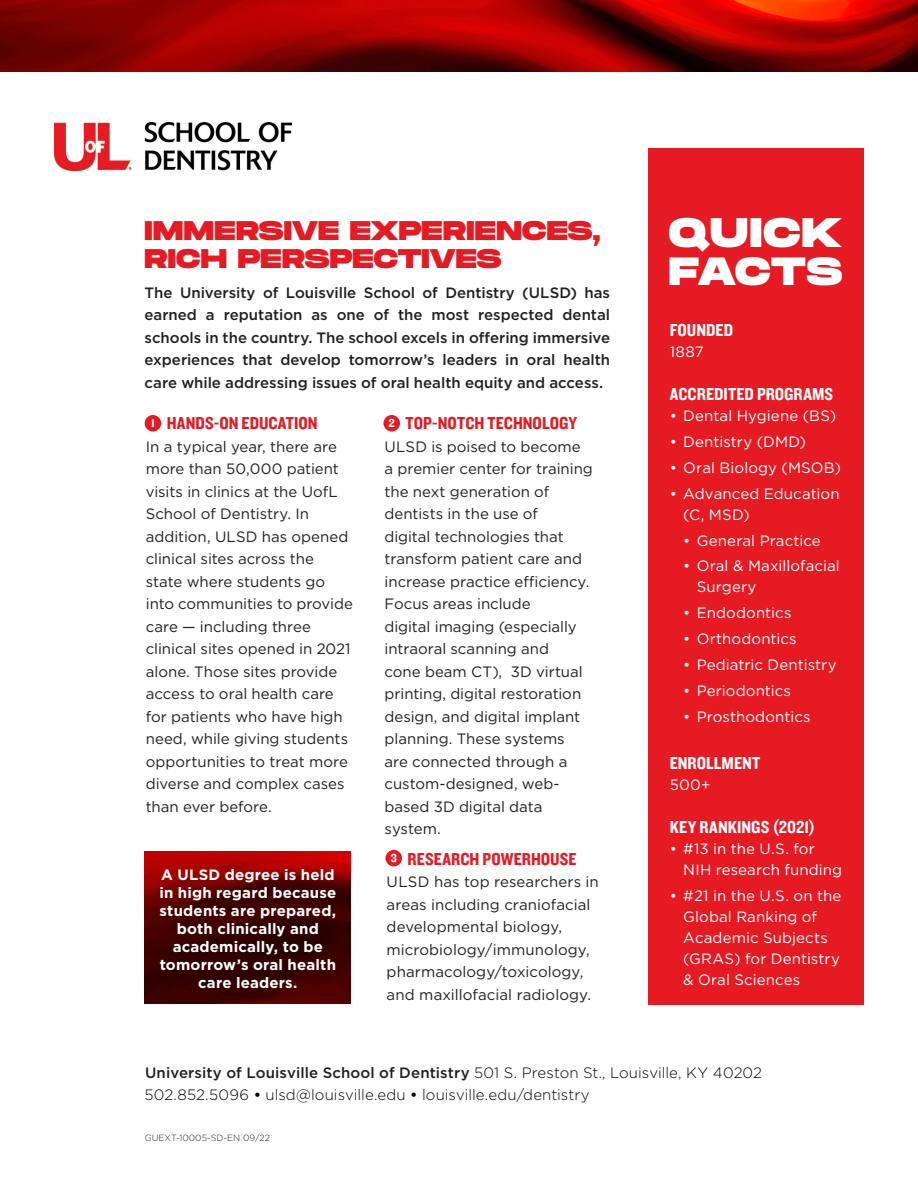
<style>
.page{position:relative;width:918px;height:1188px;background:#fff}
.page>*{position:absolute;margin:0;border:0;box-sizing:border-box;transform-origin:0 0}
.QUICK-facts{font:800 41.25px "Monument Extended";letter-spacing:.035em;color:#fff}
.quick-FACTS{font:800 39.3px "Monument Extended";letter-spacing:-.005em;color:#fff}
.t1{font:800 27px/28.5px "Monument Extended";letter-spacing:.01em;color:#e51a23}
.t2{font:18px "Knockout 50 Welterweight";letter-spacing:.005em;color:#e51a23}
.Quick_facts_sub{font:18px "Knockout 50 Welterweight";color:#fff}
.t3{font:15px/22.5px "Gotham";color:#231f20}
.Quick_facts_body{font:15px/21px "Gotham";letter-spacing:.005em;color:#fff}
.intro_copy{font:500 15px/22.5px "Gotham";color:#231f20;text-align:justify}
.Callout{font:700 15px/18px "Gotham";letter-spacing:.01em;color:#fff;text-align:center}
.contact_info{font:500 15px "Gotham";letter-spacing:.005em;color:#231f20}
.contact_info-2{font:300 15px "Gotham";letter-spacing:.005em;color:#010203}
.Number{font:12.15px "Knockout 51 Middleweight";color:#fff}
.body{font:300 9px "Gotham";color:#231f20}
.s1{font-weight:300;color:#010203}
.s2{font-weight:500}
</style>
<div class="page">
<img style="left:0;top:0;width:918px;height:71px">
<div style="left:648px;top:149px;width:216px;height:856px;background:#e51a23"></div>
<img style="left:145px;top:851px;width:206px;height:153px">
<div style="left:386px;top:850px;width:16px;height:16px;background:#e51a23;border-radius:50%"></div>
<div style="left:145px;top:415px;width:16px;height:17px;background:#e51a23;border-radius:50%"></div>
<div style="left:383px;top:415px;width:17px;height:17px;background:#e51a23;border-radius:50%"></div>
<img style="left:55px;top:123px;width:237px;height:47px">
<h1 class="t1" style="left:145px;top:215px;width:457px">IMMERSIVE EXPERIENCES,<br>RICH PERSPECTIVES</h1>
<p class="intro_copy" style="left:145px;top:281px;width:467px">The University of Louisville School of Dentistry (ULSD) has earned a reputation as one of the most respected dental schools in the country. The school excels in offering immersive experiences that develop tomorrow’s leaders in oral health care while addressing issues of oral health equity and access.</p>
<h2 class="t2" style="left:167px;top:412px;width:152px">HANDS-ON EDUCATION</h2>
<h2 class="t3" style="left:146px;top:435px;width:209px">In a typical year, there are more than 50,000 patient visits in clinics at the UofL<br>School of Dentistry. In addition, ULSD has opened clinical sites across the state where students go into communities to provide care — including three clinical sites opened in 2021 alone. Those sites provide access to oral health care for patients who have high need, while giving students opportunities to treat more diverse and complex cases than ever before.</h2>
<h2 class="t2" style="left:406px;top:412px;width:173px">TOP-NOTCH TECHNOLOGY</h2>
<h2 class="t3" style="left:385px;top:435px;width:210px">ULSD is poised to become a premier center for training the next generation of dentists in the use of<br>digital technologies that transform patient care and increase practice efficiency.<br>Focus areas include<br>digital imaging (especially intraoral scanning and<br>cone beam CT), 3D virtual printing, digital restoration design, and digital implant planning. These systems<br>are connected through a custom-designed, web&shy;based 3D digital data system.</h2>
<p class="Number" style="left:390px;top:850px;width:8px">3</p>
<p class="Number" style="left:151px;top:415px;width:5px">1</p>
<p class="Number" style="left:388px;top:415px;width:8px">2</p>
<h2 class="t2" style="left:408px;top:847px;width:170px">RESEARCH POWERHOUSE</h2>
<h2 class="t3" style="left:387px;top:870px;width:214px">ULSD has top researchers in areas including craniofacial developmental biology, microbiology/immunology, pharmacology/toxicology, and maxillofacial radiology.</h2>
<p class="Callout" style="left:159px;top:866px;width:179px">A ULSD degree is held in high regard because students are prepared, both clinically and academically, to be tomorrow’s oral health care leaders.</p>
<p class="QUICK-facts" style="left:669px;top:203px;width:175px">QUICK</p>
<p class="quick-FACTS" style="left:669px;top:242px;width:175px">FACTS</p>
<p class="Quick_facts_sub" style="left:670px;top:319px;width:65px">FOUNDED</p>
<p class="Quick_facts_body" style="left:670px;top:341px;width:35px">1887</p>
<p class="Quick_facts_sub" style="left:670px;top:382px;width:165px">ACCREDITED PROGRAMS</p>
<p class="Quick_facts_body" style="left:670px;top:405px;width:168px">• Dental Hygiene (BS)</p>
<p class="Quick_facts_body" style="left:670px;top:431px;width:138px">• Dentistry (DMD)</p>
<p class="Quick_facts_body" style="left:670px;top:457px;width:173px">• Oral Biology (MSOB)</p>
<p class="Quick_facts_body" style="left:683px;top:483px;width:158px;text-indent:-14px">• Advanced Education (C, MSD)</p>
<p class="Quick_facts_body" style="left:683px;top:529px;width:139px">• General Practice</p>
<p class="Quick_facts_body" style="left:697px;top:555px;width:144px;text-indent:-14px">• Oral &amp; Maxillofacial<br>Surgery</p>
<p class="Quick_facts_body" style="left:683px;top:602px;width:110px">• Endodontics</p>
<p class="Quick_facts_body" style="left:683px;top:628px;width:115px">• Orthodontics</p>
<p class="Quick_facts_body" style="left:683px;top:654px;width:155px">• Pediatric Dentistry</p>
<p class="Quick_facts_body" style="left:683px;top:680px;width:109px">• Periodontics</p>
<p class="Quick_facts_body" style="left:683px;top:706px;width:129px">• Prosthodontics</p>
<p class="Quick_facts_sub" style="left:670px;top:751px;width:92px">ENROLLMENT</p>
<p class="Quick_facts_body" style="left:670px;top:774px;width:42px">500+</p>
<p class="Quick_facts_sub" style="left:670px;top:815px;width:147px">KEY RANKINGS (2021)</p>
<p class="Quick_facts_body" style="left:683px;top:838px;width:160px;text-indent:-14px">• #13 in the U.S. for<br>NIH research funding</p>
<p class="Quick_facts_body" style="left:683px;top:884px;width:160px;text-indent:-14px">• #21 in the U.S. on the<br>Global Ranking of<br>Academic Subjects (GRAS) for Dentistry &amp; Oral Sciences</p>
<p class="contact_info" style="left:145px;top:1063px;width:619px">University of Louisville School of Dentistry <span class="s1">501 S. Preston St., Louisville, KY 40202</span></p>
<p class="contact_info-2" style="left:145px;top:1086px;width:447px">502.852.5096 <span class="s2">•</span> ulsd@louisville.edu <span class="s2">•</span> louisville.edu/dentistry</p>
<p class="body" style="left:145px;top:1132px;width:127px">GUEXT-10005-SD-EN 09/22</p>
</div>
